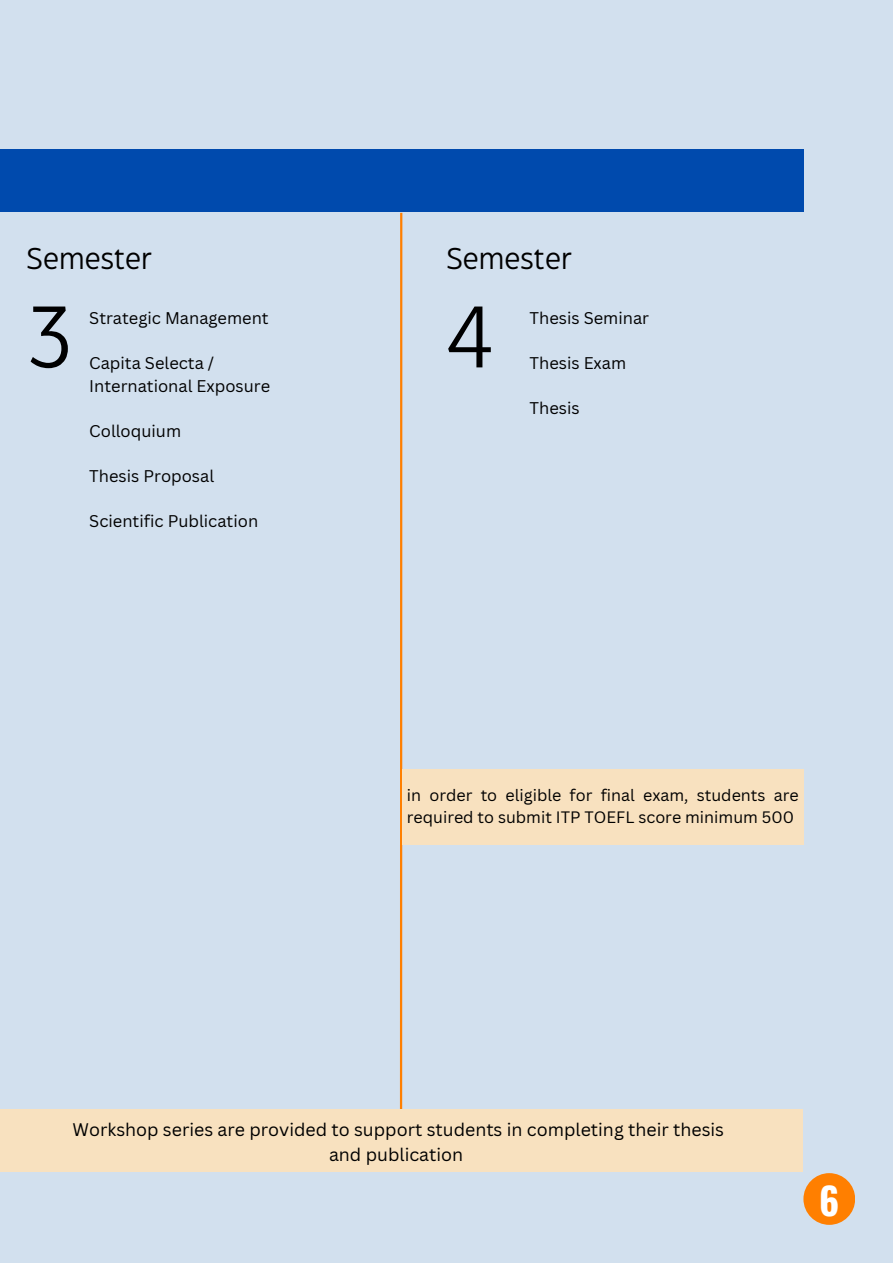
<style>
.page{position:relative;width:893px;height:1264px;background:#fff}
.page>*{position:absolute;margin:0;border:0;box-sizing:border-box;transform-origin:0 0}
.t1{font:86.85px "Eastman Grotesque";color:#000}
.t2{font:700 37.5px "Oswald";color:#fff}
.t3{font:30px "Eastman Grotesque";color:#000}
.t4{font:17.7px/24.8px "Canva Sans";color:#000;text-align:center}
.t5{font:16.5px/22.5px "Canva Sans";color:#000}
.t6{font:16.05px/22.5px "Canva Sans";color:#000}
</style>
<div class="page">
<div style="left:0;top:0;width:892px;height:1262px;background:#d2e0ee"></div>
<div style="left:803px;top:1173px;width:52px;height:51px;background:#ff7f00;border-radius:50%"></div>
<div style="left:0;top:149px;width:803px;height:63px;background:#004aad"></div>
<hr style="left:400px;top:213px;width:2px;height:896px;background:#ff7f00">
<div style="left:0;top:1109px;width:802px;height:63px;background:#f8e1bf"></div>
<div style="left:402px;top:769px;width:401px;height:75px;background:#f8e1bf"></div>
<h3 class="t3" style="left:27px;top:247px;width:127px">Semester</h3>
<h1 class="t1" style="left:27px;top:303px;width:49px">3</h1>
<p class="t5" style="left:89px;top:306px;width:181px">Strategic Management</p>
<p class="t5" style="left:89px;top:351px;width:182px">Capita Selecta /<br>International Exposure</p>
<p class="t5" style="left:89px;top:419px;width:93px">Colloquium</p>
<p class="t5" style="left:89px;top:464px;width:126px">Thesis Proposal</p>
<p class="t5" style="left:89px;top:509px;width:170px">Scientific Publication</p>
<h3 class="t3" style="left:446px;top:247px;width:127px">Semester</h3>
<h1 class="t1" style="left:446px;top:303px;width:51px">4</h1>
<p class="t5" style="left:529px;top:306px;width:121px">Thesis Seminar</p>
<p class="t5" style="left:529px;top:351px;width:98px">Thesis Exam</p>
<p class="t5" style="left:529px;top:396px;width:52px">Thesis</p>
<p class="t6" style="left:407px;top:783px;width:393px">in order to eligible for final exam, students are required to submit ITP TOEFL score minimum 500</p>
<p class="t4" style="left:72px;top:1116px;width:653px">Workshop series are provided to support students in completing their thesis and publication</p>
<h2 class="t2" style="left:819px;top:1171px;width:22px">6</h2>
</div>
